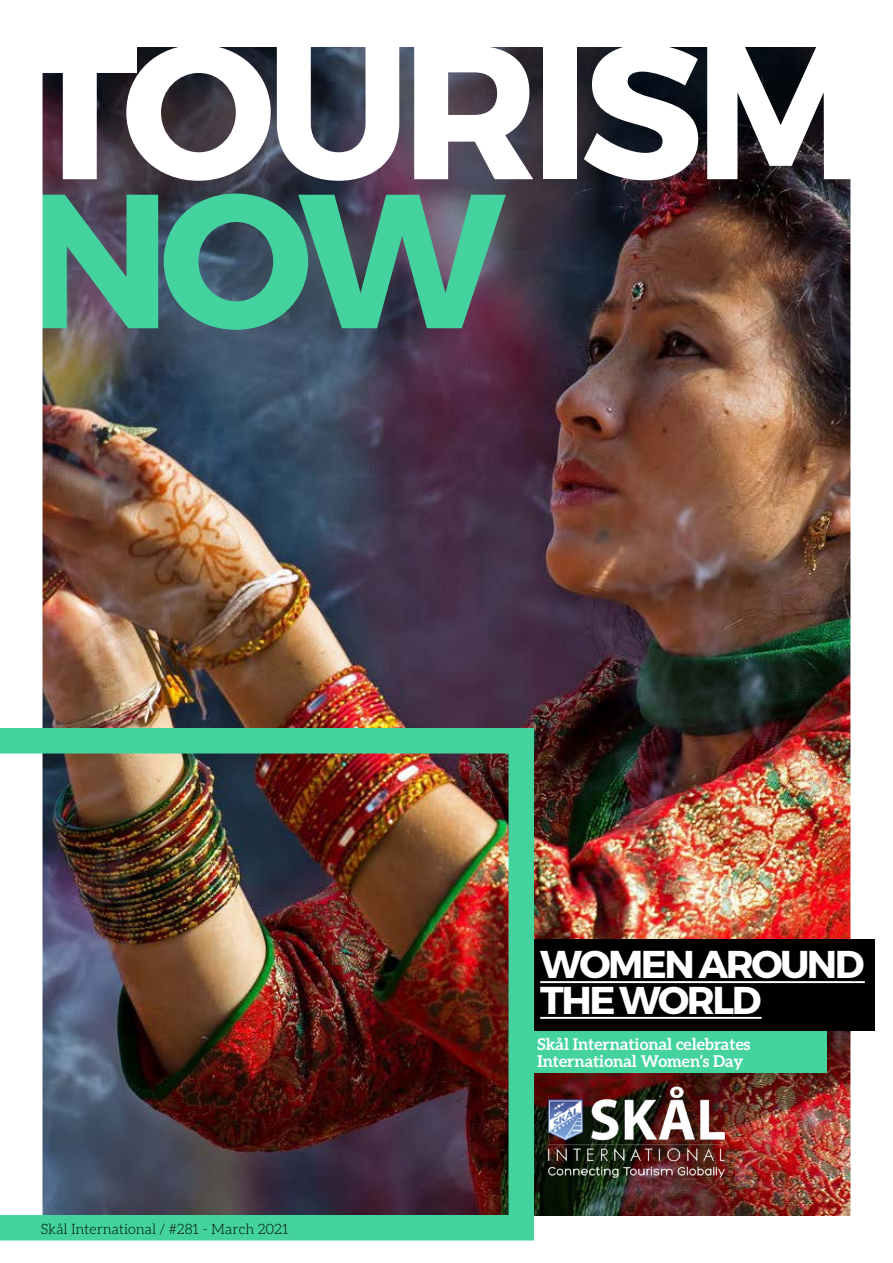
<style>
.page{position:relative;width:893px;height:1263px;background:#fff}
.page>*{position:absolute;margin:0;border:0;box-sizing:border-box;transform-origin:0 0}
.magazine_name{font:700 190.8px "Montserrat";letter-spacing:-.05em;color:#fff}
.magazine_name-2{font:700 190.8px "Montserrat";color:#44d39f}
.TITLE_8{font:700 38.7px "Montserrat";letter-spacing:-.065em;color:#fff}
.t1{font:700 16.35px "Aleo";color:#fff}
.BODY_TEXT{font:300 14.25px "Aleo";color:#000}
</style>
<div class="page">
<img style="left:0;top:47px;width:875px;height:1194px">
<div style="left:528px;top:939px;width:346px;height:92px;background:#000"></div>
<div style="left:533px;top:1031px;width:294px;height:41px;background:#44d39f"></div>
<hr style="left:540px;top:981px;width:325px;height:2px;background:#fff">
<hr style="left:540px;top:1017px;width:222px;height:2px;background:#fff">
<img style="left:0;top:728px;width:534px;height:512px">
<img style="left:534px;top:1072px;width:204px;height:120px">
<p class="magazine_name" style="left:22px;top:-7px;width:847px">TOURISM</p>
<p class="magazine_name-2" style="left:22px;top:142px;width:484px">NOW</p>
<p class="BODY_TEXT" style="left:41px;top:1221px;width:249px">Skål International / #281 - March 2021</p>
<p class="TITLE_8" style="left:540px;top:940px;width:326px">WOMEN AROUND</p>
<p class="TITLE_8" style="left:540px;top:976px;width:223px">THE WORLD</p>
<p class="t1" style="left:537px;top:1034px;width:215px">Skål International celebrates</p>
<p class="t1" style="left:537px;top:1051px;width:207px">International Women’s Day</p>
</div>
